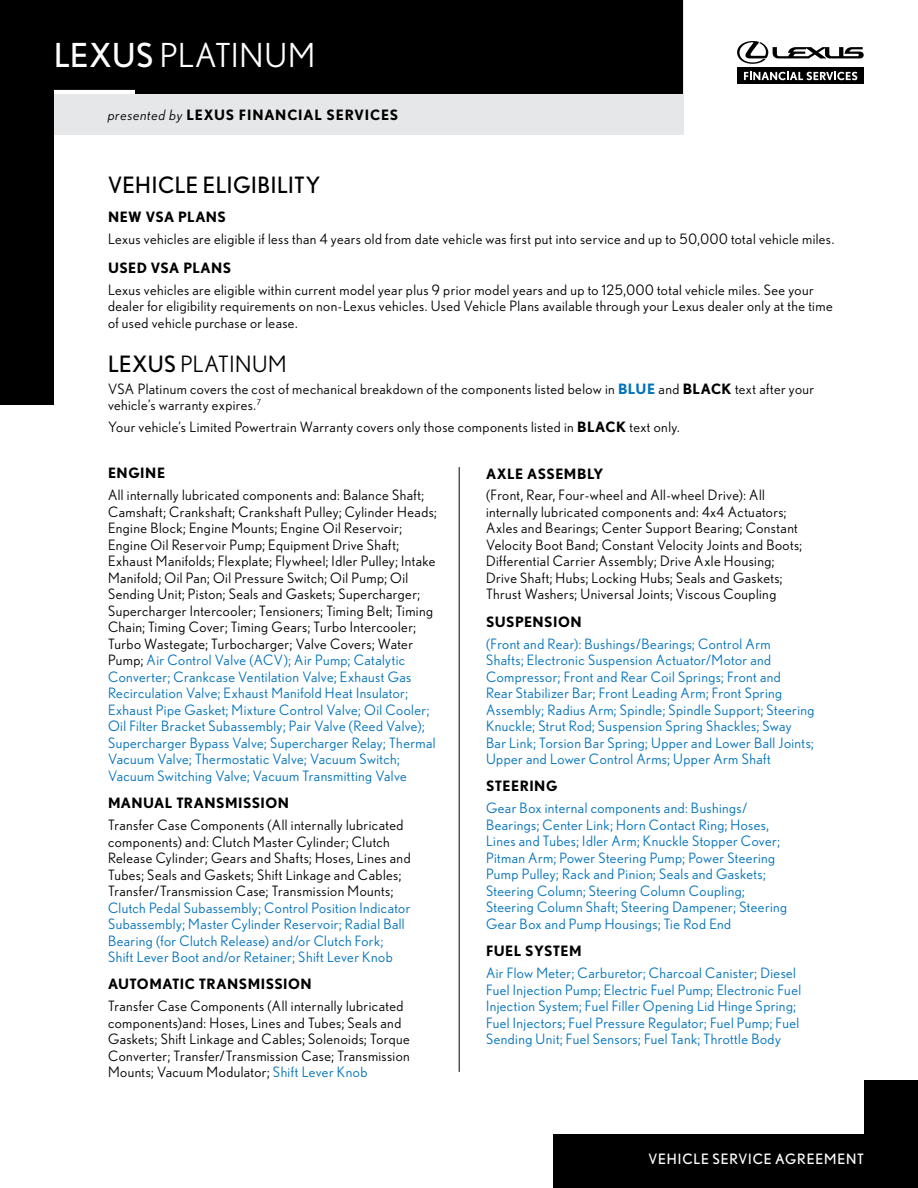
<style>
.page{position:relative;width:918px;height:1188px;background:#fff}
.page>*{position:absolute;margin:0;border:0;box-sizing:border-box;transform-origin:0 0}
.t1{font:33px "Nobel";letter-spacing:.025em;color:#fff}
.t2{font:22.5px "Nobel";letter-spacing:.02em;color:#000}
.t3{font:22.5px "Nobel";letter-spacing:.03em;color:#000}
.t4{font:14.25px/16.5px "Nobel";letter-spacing:.03em;color:#000}
.t5{font:14.25px/16.5px "Nobel";letter-spacing:.03em;color:#0072bc}
.t6{font:700 14.25px "Nobel";letter-spacing:.035em;color:#000}
.t7{font:700 14.25px "Nobel";letter-spacing:.055em;color:#000}
.t8{font:14.25px "Nobel";letter-spacing:.055em;color:#fff}
.s1{font-style:inherit}
.s2{font-weight:400;font-style:italic}
.s3{font-weight:700;color:#0072bc}
.s4{font-weight:700}
.s5{color:#0072bc}
</style>
<div class="page">
<div style="left:554px;top:1080px;width:364px;height:108px;background:#000"></div>
<div style="left:0;top:1022px;width:864px;height:112px;background:#fff"></div>
<div style="left:0;top:0;width:683px;height:405px;background:#000"></div>
<div style="left:54px;top:94px;width:864px;height:328px;background:#fff"></div>
<hr style="left:459px;top:467px;width:1px;height:605px;background:#000">
<div style="left:737px;top:68px;width:127px;height:16px;background:#000"></div>
<svg style="left:737px;top:41px;width:127px;height:23px"></svg>
<svg style="left:744px;top:72px;width:113px;height:8px"></svg>
<hr style="left:54px;top:90px;width:81px;height:4px;background:#fff">
<div style="left:54px;top:94px;width:629px;height:41px;background:#e6e7e8"></div>
<p class="t1" style="left:54px;top:36px;width:263px"><span class="s1">LEXUS</span> PLATINUM</p>
<p class="t7" style="left:108px;top:106px;width:292px"><span class="s2">presented by</span> LEXUS FINANCIAL SERVICES</p>
<h3 class="t2" style="left:108px;top:172px;width:214px">VEHICLE ELIGIBILITY</h3>
<h5 class="t6" style="left:108px;top:209px;width:120px">NEW VSA PLANS</h5>
<p class="t4" style="left:108px;top:231px;width:728px">Lexus vehicles are eligible if less than 4 years old from date vehicle was first put into service and up to 50,000 total vehicle miles.</p>
<h5 class="t6" style="left:108px;top:259px;width:125px">USED VSA PLANS</h5>
<p class="t4" style="left:108px;top:281px;width:726px">Lexus vehicles are eligible within current model year plus 9 prior model years and up to 125,000 total vehicle miles. See your dealer for eligibility requirements on non-Lexus vehicles. Used Vehicle Plans available through your Lexus dealer only at the time of used vehicle purchase or lease.</p>
<h3 class="t3" style="left:108px;top:351px;width:180px"><span class="s1">LEXUS</span> PLATINUM</h3>
<p class="t4" style="left:108px;top:380px;width:708px">VSA Platinum covers the cost of mechanical breakdown of the components listed below in <span class="s3">BLUE</span> and <span class="s4">BLACK</span> text after your vehicle’s warranty expires.<sup>7</sup></p>
<p class="t4" style="left:108px;top:418px;width:573px">Your vehicle’s Limited Powertrain Warranty covers only those components listed in <span class="s4">BLACK</span> text only.</p>
<h5 class="t6" style="left:108px;top:465px;width:59px">ENGINE</h5>
<p class="t4" style="left:108px;top:487px;width:330px">All internally lubricated components and: Balance Shaft; Camshaft; Crankshaft; Crankshaft Pulley; Cylinder Heads; Engine Block; Engine Mounts; Engine Oil Reservoir; Engine Oil Reservoir Pump; Equipment Drive Shaft; Exhaust Manifolds; Flexplate; Flywheel; Idler Pulley; Intake Manifold; Oil Pan; Oil Pressure Switch; Oil Pump; Oil Sending Unit; Piston; Seals and Gaskets; Supercharger; Supercharger Intercooler; Tensioners; Timing Belt; Timing Chain; Timing Cover; Timing Gears; Turbo Intercooler; Turbo Wastegate; Turbocharger; Valve Covers; Water Pump; <span class="s5">Air Control Valve (ACV); Air Pump; Catalytic Converter; Crankcase Ventilation Valve; Exhaust Gas Recirculation Valve; Exhaust Manifold Heat Insulator; Exhaust Pipe Gasket; Mixture Control Valve; Oil Cooler; Oil Filter Bracket Subassembly; Pair Valve (Reed Valve); Supercharger Bypass Valve; Supercharger Relay; Thermal Vacuum Valve; Thermostatic Valve; Vacuum Switch; Vacuum Switching Valve; Vacuum Transmitting Valve</span></p>
<h5 class="t6" style="left:108px;top:795px;width:183px">MANUAL TRANSMISSION</h5>
<p class="t4" style="left:108px;top:817px;width:304px">Transfer Case Components (All internally lubricated components) and: Clutch Master Cylinder; Clutch Release Cylinder; Gears and Shafts; Hoses, Lines and Tubes; Seals and Gaskets; Shift Linkage and Cables; Transfer/Transmission Case; Transmission Mounts;</p>
<p class="t5" style="left:108px;top:899px;width:304px">Clutch Pedal Subassembly; Control Position Indicator Subassembly; Master Cylinder Reservoir; Radial Ball Bearing (for Clutch Release) and/or Clutch Fork; Shift Lever Boot and/or Retainer; Shift Lever Knob</p>
<h5 class="t6" style="left:108px;top:976px;width:205px">AUTOMATIC TRANSMISSION</h5>
<p class="t4" style="left:108px;top:998px;width:303px">Transfer Case Components (All internally lubricated components)and: Hoses, Lines and Tubes; Seals and Gaskets; Shift Linkage and Cables; Solenoids; Torque Converter; Transfer/Transmission Case; Transmission Mounts; Vacuum Modulator; <span class="s5">Shift Lever Knob</span></p>
<h5 class="t6" style="left:486px;top:465px;width:119px">AXLE ASSEMBLY</h5>
<p class="t4" style="left:486px;top:487px;width:318px">(Front, Rear, Four-wheel and All-wheel Drive): All internally lubricated components and: 4x4 Actuators; Axles and Bearings; Center Support Bearing; Constant Velocity Boot Band; Constant Velocity Joints and Boots; Differential Carrier Assembly; Drive Axle Housing; Drive Shaft; Hubs; Locking Hubs; Seals and Gaskets; Thrust Washers; Universal Joints; Viscous Coupling</p>
<h5 class="t6" style="left:486px;top:613px;width:97px">SUSPENSION</h5>
<p class="t5" style="left:486px;top:635px;width:330px">(Front and Rear): Bushings/Bearings; Control Arm<br>Shafts; Electronic Suspension Actuator/Motor and Compressor; Front and Rear Coil Springs; Front and<br>Rear Stabilizer Bar; Front Leading Arm; Front Spring Assembly; Radius Arm; Spindle; Spindle Support; Steering Knuckle; Strut Rod; Suspension Spring Shackles; Sway Bar Link; Torsion Bar Spring; Upper and Lower Ball Joints; Upper and Lower Control Arms; Upper Arm Shaft</p>
<h5 class="t6" style="left:486px;top:778px;width:73px">STEERING</h5>
<p class="t5" style="left:486px;top:800px;width:303px">Gear Box internal components and: Bushings/ Bearings; Center Link; Horn Contact Ring; Hoses, Lines and Tubes; Idler Arm; Knuckle Stopper Cover; Pitman Arm; Power Steering Pump; Power Steering Pump Pulley; Rack and Pinion; Seals and Gaskets; Steering Column; Steering Column Coupling; Steering Column Shaft; Steering Dampener; Steering Gear Box and Pump Housings; Tie Rod End</p>
<h5 class="t6" style="left:486px;top:943px;width:97px">FUEL SYSTEM</h5>
<p class="t5" style="left:486px;top:965px;width:317px">Air Flow Meter; Carburetor; Charcoal Canister; Diesel Fuel Injection Pump; Electric Fuel Pump; Electronic Fuel Injection System; Fuel Filler Opening Lid Hinge Spring; Fuel Injectors; Fuel Pressure Regulator; Fuel Pump; Fuel Sending Unit; Fuel Sensors; Fuel Tank; Throttle Body</p>
<p class="t8" style="left:649px;top:1151px;width:217px">VEHICLE SERVICE AGREEMENT</p>
</div>
